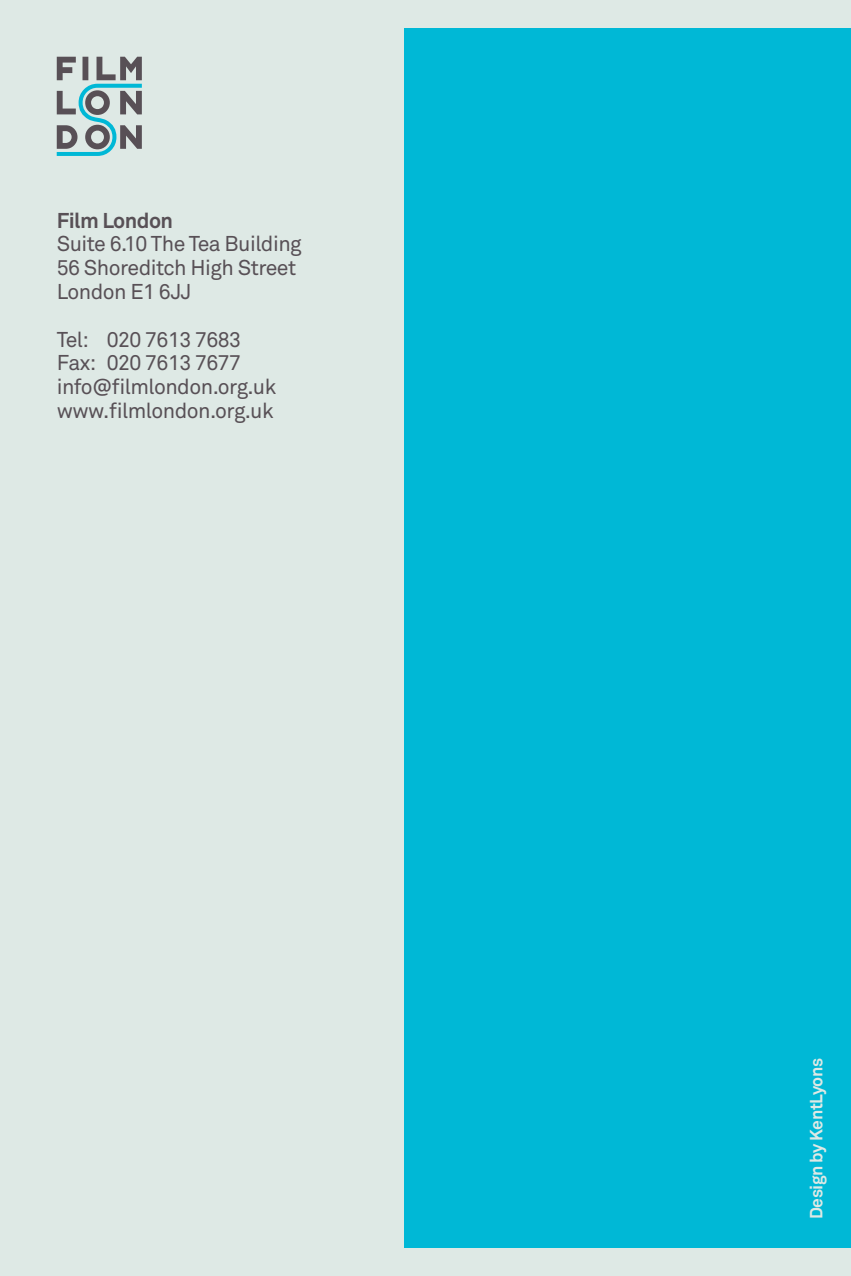
<style>
.page{position:relative;width:851px;height:1276px;background:#fff}
.page>*{position:absolute;margin:0;border:0;box-sizing:border-box;transform-origin:0 0}
.t1{font:21.25px/23.8px "Akkurat";letter-spacing:-.025em;color:#585056}
.t2{font:700 21.25px "Akkurat";letter-spacing:-.025em;color:#585056}
.t3{font:700 17.5px "Akkurat";letter-spacing:-.025em;color:#dee9e5}
</style>
<div class="page">
<div style="left:0;top:0;width:850px;height:1276px;background:#dee9e5"></div>
<div style="left:404px;top:28px;width:446px;height:1219px;background:#00b8d6"></div>
<svg style="left:57px;top:57px;width:85px;height:99px"></svg>
<p class="t2" style="left:57px;top:207px;width:118px">Film London</p>
<p class="t1" style="left:57px;top:233px;width:246px">Suite 6.10 The Tea Building<br>56 Shoreditch High Street<br>London E1 6JJ</p>
<p class="t1" style="left:57px;top:328px;width:221px">Tel: 020 7613 7683<br>Fax: 020 7613 7677 info@filmlondon.org.uk www.filmlondon.org.uk</p>
<p class="t3" style="left:805px;top:1219px;width:162px;rotate:-90deg">Design by KentLyons</p>
</div>
